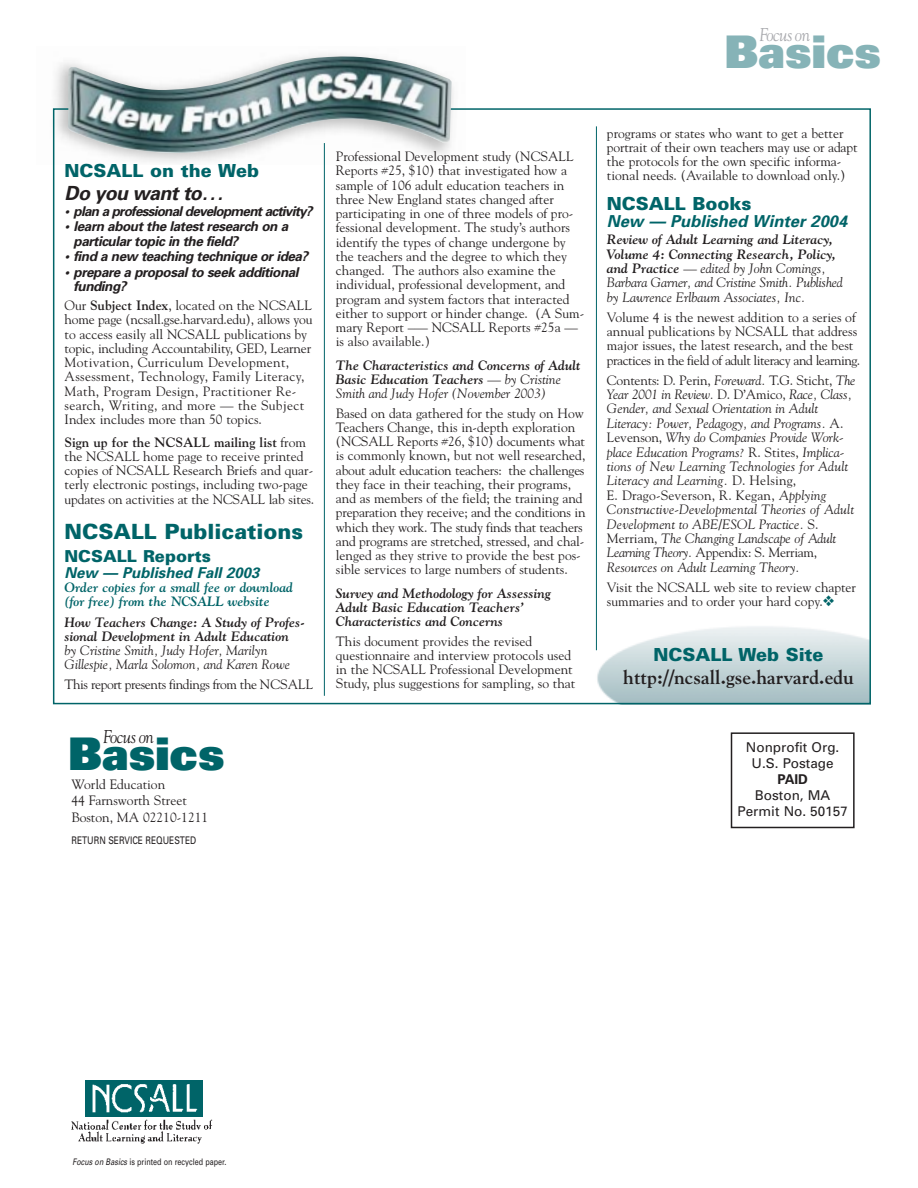
<style>
.page{position:relative;width:918px;height:1188px;background:#fff}
.page>*{position:absolute;margin:0;border:0;box-sizing:border-box;transform-origin:0 0}
.t1{font:900 45px "Univers";color:#86b3b7}
.t2{font:900 45px "Univers";color:#006468}
.t3{font:900 21px "Univers";color:#006468}
.t4{font:700 19.5px "Goudy";color:#231f20}
.t5{font:italic 700 19.5px "Univers";color:#231f20}
.t6{font:italic 18.3px "Goudy";letter-spacing:-.03em;color:#a8a9ad;scale:.9 1}
.t7{font:italic 18.3px "Goudy";letter-spacing:-.03em;color:#231f20;scale:.9 1}
.t8{font:900 18px "Univers";color:#006468}
.t9{font:italic 700 16.5px "Univers";color:#006468}
.t10{font:900 16.5px "Univers";color:#006468}
.t11{font:italic 700 15px "Univers";color:#006468}
.t12{font:13.5px/14.2px "Goudy";color:#231f20}
.t13{font:italic 13.5px/14.4px "Goudy";color:#231f20}
.t14{font:italic 700 13.5px/14.2px "Goudy";color:#231f20}
.t15{font:italic 700 13.5px/14.2px "Univers";letter-spacing:-.035em;color:#231f20}
.t16{font:italic 700 13.5px/14.2px "Goudy";color:#006468}
.t17{font:13.5px/16.2px "Univers";color:#231f20;text-align:center}
.t18{font:13.5px "Goudy";letter-spacing:-.03em;color:#231f20}
.t19{font:700 13.5px "Univers";color:#231f20}
.t20{font:10.5px "Univers";color:#231f20;scale:.8 1}
.t21{font:9px "Univers";color:#231f20;scale:.8 1}
.s1{font-weight:700}
.s2{font-weight:400}
.s3{font-style:normal}
.s4{color:#006468}
.s5{font-style:italic}
</style>
<div class="page">
<img style="left:595px;top:617px;width:273px;height:84px">
<hr style="left:324px;top:143px;width:1px;height:553px;background:#006468">
<hr style="left:596px;top:126px;width:1px;height:524px;background:#006468">
<img style="left:86px;top:1081px;width:117px;height:36px">
<img style="left:71px;top:1119px;width:142px;height:25px">
<div style="left:731px;top:732px;width:124px;height:96px;border:2px solid #231f20"></div>
<img style="left:68px;top:57px;width:384px;height:96px">
<h3 class="t6" style="left:759px;top:28px;width:58px">Focus on</h3>
<h1 class="t1" style="left:724px;top:36px;width:158px">Basics</h1>
<h3 class="t8" style="left:65px;top:164px;width:196px">NCSALL on the Web</h3>
<h3 class="t5" style="left:65px;top:186px;width:164px">Do you wantto...</h3>
<p class="t15" style="left:65px;top:205px;width:252px">• plan a professionaldevelopmentactivity?</p>
<p class="t15" style="left:74px;top:221px;width:219px;text-indent:-9px">• learn aboutthe latestresearch on a particulartopic in the field?</p>
<p class="t15" style="left:65px;top:251px;width:248px">• find a new teaching technique oridea?</p>
<p class="t15" style="left:74px;top:267px;width:229px;text-indent:-9px">• prepare a proposalto seek additional funding?</p>
<p class="t12" style="left:65px;top:299px;width:249px">Our <span class="s1">Subject Index</span>, located on the NCSALL home page (ncsall.gse.harvard.edu), allows you to access easily all NCSALL publications by topic, including Accountability, GED, Learner Motivation, Curriculum Development, Assessment, Technology, Family Literacy, Math, Program Design, Practitioner Re&shy;search, Writing, and more — the Subject Index includes more than 50 topics.</p>
<p class="t12" style="left:65px;top:436px;width:251px"><span class="s1">Sign up for the NCSALL mailing list</span> from the NCSALL home page to receive printed copies of NCSALL Research Briefs and quar&shy;terly electronic postings, including two-page updates on activities at the NCSALL lab sites.</p>
<h2 class="t3" style="left:65px;top:524px;width:240px">NCSALL Publications</h2>
<p class="t10" style="left:65px;top:550px;width:148px">NCSALL Reports</p>
<p class="t11" style="left:65px;top:567px;width:200px">New — Published Fall 2003</p>
<p class="t16" style="left:65px;top:582px;width:230px">Order copies for a small fee or download (for free) from the NCSALL website</p>
<p class="t14" style="left:65px;top:616px;width:242px">How Teachers Change: A Study of Profes&shy;sional Development in Adult Education</p>
<p class="t13" style="left:65px;top:645px;width:227px">by Cristine Smith, Judy Hofer, Marilyn<br>Gillespie, Marla Solomon, and Karen Rowe</p>
<p class="t18" style="left:65px;top:678px;width:250px">This report presents findings from the NCSALL</p>
<h3 class="t7" style="left:103px;top:730px;width:58px">Focus on</h3>
<h1 class="t2" style="left:68px;top:738px;width:158px">Basics</h1>
<p class="t12" style="left:71px;top:778px;width:138px;line-height:16.2px">World Education<br>44 Farnsworth Street<br>Boston, MA 02210-1211</p>
<p class="t20" style="left:71px;top:837px;width:158px">RETURN SERVICE REQUESTED</p>
<p class="t12" style="left:336px;top:151px;width:250px">Professional Development study (NCSALL Reports #25, $10) that investigated how a sample of 106 adult education teachers in three New England states changed after participating in one of three models of pro&shy;fessional development. The study’s authors identify the types of change undergone by the teachers and the degree to which they changed. The authors also examine the individual, professional development, and program and system factors that interacted either to support or hinder change. (A Sum&shy;mary Report –— NCSALL Reports #25a — is also available.)</p>
<p class="t14" style="left:336px;top:359px;width:246px">The Characteristics and Concerns of Adult<br>Basic Education Teachers <span class="s2">— by Cristine<br>Smith and Judy Hofer (November 2003)</span></p>
<p class="t12" style="left:336px;top:407px;width:251px">Based on data gathered for the study on How Teachers Change, this in-depth exploration (NCSALL Reports #26, $10) documents what is commonly known, but not well researched, about adult education teachers: the challenges they face in their teaching, their programs, and as members of the field; the training and preparation they receive; and the conditions in which they work. The study finds that teachers and programs are stretched, stressed, and chal&shy;lenged as they strive to provide the best pos&shy;sible services to large numbers of students.</p>
<p class="t14" style="left:336px;top:587px;width:217px">Survey and Methodology for Assessing<br>Adult Basic Education Teachers’<br>Characteristics and Concerns</p>
<p class="t12" style="left:336px;top:635px;width:241px">This document provides the revised questionnaire and interview protocols used in the NCSALL Professional Development Study, plus suggestions for sampling, so that</p>
<p class="t12" style="left:607px;top:127px;width:252px">programs or states who want to get a better portrait of their own teachers may use or adapt the protocols for the own specific informa&shy;tional needs. (Available to download only.)</p>
<h3 class="t8" style="left:607px;top:197px;width:146px">NCSALL Books</h3>
<p class="t9" style="left:607px;top:215px;width:245px">New — Published Winter 2004</p>
<p class="t13" style="left:607px;top:234px;width:238px"><span class="s1">Review of Adult Learning and Literacy, Volume 4: Connecting Research, Policy, and Practice</span> — edited by John Comings, Barbara Garner, and Cristine Smith. Published by Lawrence Erlbaum Associates, Inc.</p>
<p class="t12" style="left:607px;top:311px;width:255px">Volume 4 is the newest addition to a series of annual publications by NCSALL that address major issues, the latest research, and the best practices in the field of adult literacy and learning.</p>
<p class="t13" style="left:607px;top:374px;width:250px"><span class="s3">Contents: D. Perin,</span> Foreward. <span class="s3">T.G. Sticht,</span> The Year 2001 in Review. <span class="s3">D. D’Amico,</span> Race, Class, Gender, and Sexual Orientation in Adult Literacy: Power, Pedagogy, and Programs. <span class="s3">A.<br>Levenson,</span> Why do Companies Provide Work&shy;place Education Programs? <span class="s3">R. Stites,</span> Implica&shy;tions of New Learning Technologies for Adult Literacy and Learning. <span class="s3">D. Helsing,<br>E. Drago-Severson, R. Kegan,</span> Applying Constructive-Developmental Theories of Adult Development to ABE/ESOL Practice. <span class="s3">S.<br>Merriam,</span> The Changing Landscape of Adult Learning Theory. <span class="s3">Appendix: S. Merriam, </span>Resources on Adult Learning Theory.</p>
<p class="t12" style="left:607px;top:581px;width:250px">Visit the NCSALL web site to review chapter summaries and to order your hard copy.<span class="s4">❖</span></p>
<h3 class="t8" style="left:653px;top:649px;width:172px">NCSALL Web Site</h3>
<h3 class="t4" style="left:623px;top:670px;width:232px">http://ncsall.gse.harvard.edu</h3>
<p class="t17" style="left:746px;top:740px;width:95px">Nonprofit Org.<br>U.S. Postage</p>
<p class="t19" style="left:777px;top:774px;width:32px">PAID</p>
<p class="t17" style="left:738px;top:789px;width:112px">Boston, MA<br>Permit No. 50157</p>
<p class="t21" style="left:72px;top:1158px;width:194px"><span class="s5">Focus on Basics</span>is printed on recycled paper.</p>
</div>
